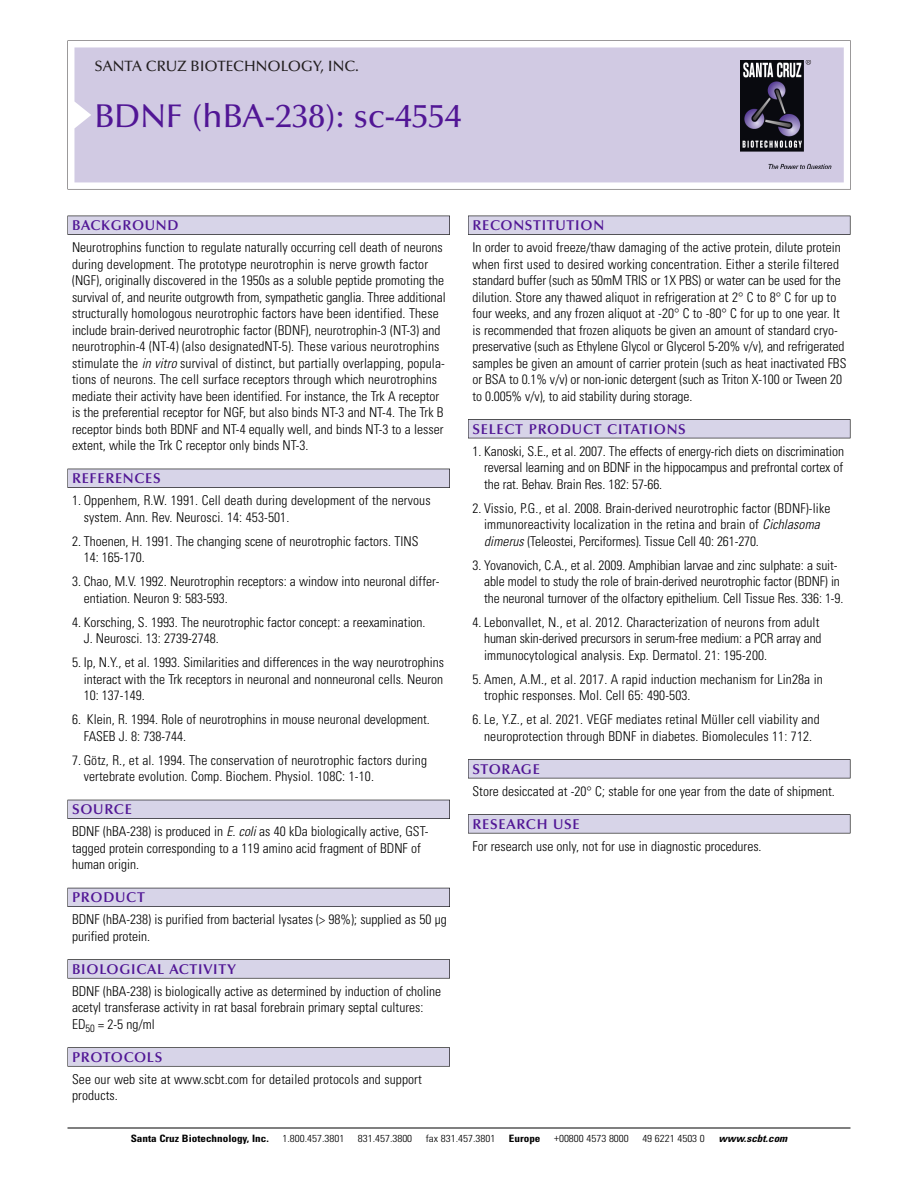
<style>
.page{position:relative;width:918px;height:1188px;background:#fff}
.page>*{position:absolute;margin:0;border:0;box-sizing:border-box;transform-origin:0 0}
.t1{font:500 33px "Optima";color:#511695}
.t2{font:500 15px "Optima";color:#231f20}
.t3{font:600 14.25px "Optima";letter-spacing:.05em;color:#511695}
.t4{font:300 condensed 13.5px/16.5px "Univers";color:#000}
.t5{font:300 condensed 10.2px "Univers";color:#000;scale:1.1 1}
.t6{font:700 condensed 10.2px "Univers";color:#000;scale:1.1 1}
.t7{font:italic 700 condensed 10.2px "Univers";color:#000;scale:1.1 1}
.s1{font-style:italic}
</style>
<div class="page">
<svg style="left:74px;top:41px;width:777px;height:148px"></svg>
<div style="left:74px;top:47px;width:770px;height:135px;background:#d1cae3"></div>
<img style="left:741px;top:60px;width:90px;height:108px">
<div style="left:68px;top:216px;width:382px;height:19px;background:#535256"></div>
<div style="left:68px;top:216px;width:381px;height:18px;background:#d7d4e8"></div>
<div style="left:68px;top:469px;width:382px;height:19px;background:#525156"></div>
<div style="left:68px;top:469px;width:381px;height:18px;background:#d7d4e8"></div>
<div style="left:68px;top:800px;width:382px;height:19px;background:#515057"></div>
<div style="left:68px;top:800px;width:381px;height:18px;background:#d7d4e8"></div>
<div style="left:68px;top:888px;width:382px;height:19px;background:#535259"></div>
<div style="left:68px;top:888px;width:381px;height:18px;background:#d7d4e8"></div>
<svg style="left:68px;top:959px;width:382px;height:20px"></svg>
<div style="left:68px;top:960px;width:381px;height:18px;background:#d7d4e8"></div>
<svg style="left:68px;top:1047px;width:382px;height:20px"></svg>
<div style="left:68px;top:1048px;width:381px;height:18px;background:#d7d4e8"></div>
<div style="left:468px;top:216px;width:382px;height:19px;background:#535256"></div>
<div style="left:468px;top:216px;width:382px;height:18px;background:#d7d4e8"></div>
<div style="left:468px;top:419px;width:382px;height:19px;background:#515155"></div>
<div style="left:468px;top:420px;width:382px;height:18px;background:#d7d4e8"></div>
<div style="left:468px;top:759px;width:382px;height:19px;background:#545357"></div>
<div style="left:468px;top:760px;width:382px;height:18px;background:#d7d4e8"></div>
<div style="left:468px;top:814px;width:382px;height:19px;background:#575659"></div>
<div style="left:468px;top:815px;width:382px;height:18px;background:#d7d4e8"></div>
<hr style="left:68px;top:1128px;width:782px;height:1px;background:#000">
<p class="t2" style="left:94px;top:60px;width:266px">SANTA CRUZ BIOTECHNOLOGY, INC.</p>
<p class="t1" style="left:94px;top:102px;width:369px">BDNF (hBA-238): sc-4554</p>
<p class="t3" style="left:72px;top:219px;width:108px">BACKGROUND</p>
<p class="t4" style="left:72px;top:240px;width:375px">Neurotrophins function to regulate naturally occurring cell death of neurons during development. The prototype neurotrophin is nerve growth factor (NGF), originally discovered in the 1950s as a soluble peptide promoting the survival of, and neurite outgrowth from, sympathetic ganglia. Three additional structurally homologous neurotrophic factors have been identified. These include brain-derived neurotrophic factor (BDNF), neurotrophin-3 (NT-3) and neurotrophin-4 (NT-4) (also designatedNT-5). These various neurotrophins stimulate the <span class="s1">in vitro</span> survival of distinct, but partially overlapping, popula&shy;tions of neurons. The cell surface receptors through which neurotrophins mediate their activity have been identified. For instance, the Trk A receptor is the preferential receptor for NGF, but also binds NT-3 and NT-4. The Trk B receptor binds both BDNF and NT-4 equally well, and binds NT-3 to a lesser extent, while the Trk C receptor only binds NT-3.</p>
<p class="t3" style="left:72px;top:472px;width:90px">REFERENCES</p>
<p class="t4" style="left:84px;top:493px;width:348px;text-indent:-12px">1. Oppenhem, R.W. 1991. Cell death during development of the nervous system. Ann. Rev. Neurosci. 14: 453-501.</p>
<p class="t4" style="left:84px;top:534px;width:336px;text-indent:-12px">2. Thoenen, H. 1991. The changing scene of neurotrophic factors. TINS<br>14: 165-170.</p>
<p class="t4" style="left:84px;top:574px;width:357px;text-indent:-12px">3. Chao, M.V. 1992. Neurotrophin receptors: a window into neuronal differ&shy;entiation. Neuron 9: 583-593.</p>
<p class="t4" style="left:84px;top:615px;width:343px;text-indent:-12px">4. Korsching, S. 1993. The neurotrophic factor concept: a reexamination.<br>J. Neurosci. 13: 2739-2748.</p>
<p class="t4" style="left:84px;top:655px;width:362px;text-align:justify;text-indent:-12px">5. Ip, N.Y., et al. 1993. Similarities and differences in the way neurotrophins interact with the Trk receptors in neuronal and nonneuronal cells. Neuron 10: 137-149.</p>
<p class="t4" style="left:84px;top:712px;width:348px;text-indent:-12px">6. Klein, R. 1994. Role of neurotrophins in mouse neuronal development.<br>FASEB J. 8: 738-744.</p>
<p class="t4" style="left:84px;top:753px;width:345px;text-indent:-12px">7. Götz, R., et al. 1994. The conservation of neurotrophic factors during vertebrate evolution. Comp. Biochem. Physiol. 108C: 1-10.</p>
<p class="t3" style="left:72px;top:803px;width:61px">SOURCE</p>
<p class="t4" style="left:72px;top:825px;width:358px">BDNF (hBA-238) is produced in <span class="s1">E.coli</span>as 40 kDa biologically active, GST&shy;tagged protein corresponding to a 119 amino acid fragment of BDNF of human origin.</p>
<p class="t3" style="left:72px;top:891px;width:74px">PRODUCT</p>
<p class="t4" style="left:72px;top:913px;width:376px">BDNF (hBA-238) is purified from bacterial lysates (&gt; 98%); supplied as 50 µg purified protein.</p>
<p class="t3" style="left:72px;top:963px;width:165px">BIOLOGICAL ACTIVITY</p>
<p class="t4" style="left:72px;top:984px;width:371px">BDNF (hBA-238) is biologically active as determined by induction of choline acetyl transferase activity in rat basal forebrain primary septal cultures:<br>ED<sub>50</sub> = 2-5 ng/ml</p>
<p class="t3" style="left:72px;top:1051px;width:92px">PROTOCOLS</p>
<p class="t4" style="left:72px;top:1072px;width:351px">See our web site at www.scbt.com for detailed protocols and support products.</p>
<p class="t3" style="left:473px;top:219px;width:133px">RECONSTITUTION</p>
<p class="t4" style="left:473px;top:240px;width:375px">In order to avoid freeze/thaw damaging of the active protein, dilute protein when first used to desired working concentration. Either a sterile filtered standard buffer (such as 50mM TRIS or 1X PBS) or water can be used for the dilution. Store any thawed aliquot in refrigeration at 2° C to 8° C for up to four weeks, and any frozen aliquot at -20° C to -80° C for up to one year. It is recommended that frozen aliquots be given an amount of standard cryo&shy;preservative (such as Ethylene Glycol or Glycerol 5-20% v/v), and refrigerated samples be given an amount of carrier protein (such as heat inactivated FBS or BSA to 0.1% v/v) or non-ionic detergent (such as Triton X-100 or Tween 20 to 0.005% v/v), to aid stability during storage.</p>
<p class="t3" style="left:473px;top:423px;width:215px">SELECT PRODUCT CITATIONS</p>
<p class="t4" style="left:484px;top:444px;width:361px;text-align:justify;text-indent:-12px">1. Kanoski, S.E., et al. 2007. The effects of energy-rich diets on discrimination reversal learning and on BDNF in the hippocampus and prefrontal cortex of the rat. Behav. Brain Res. 182: 57-66.</p>
<p class="t4" style="left:484px;top:501px;width:348px;text-indent:-12px">2. Vissio, P.G., et al. 2008. Brain-derived neurotrophic factor (BDNF)-like immunoreactivity localization in the retina and brain of <span class="s1">Cichlasoma dimerus</span> (Teleostei, Perciformes). Tissue Cell 40: 261-270.</p>
<p class="t4" style="left:484px;top:558px;width:361px;text-indent:-12px">3. Yovanovich, C.A., et al. 2009. Amphibian larvae and zinc sulphate: a suit&shy;able model to study the role of brain-derived neurotrophic factor (BDNF) in the neuronal turnover of the olfactory epithelium. Cell Tissue Res. 336: 1-9.</p>
<p class="t4" style="left:484px;top:615px;width:339px;text-indent:-12px">4. Lebonvallet, N., et al. 2012. Characterization of neurons from adult human skin-derived precursors in serum-free medium: a PCR array and immunocytological analysis. Exp. Dermatol. 21: 195-200.</p>
<p class="t4" style="left:484px;top:672px;width:340px;text-indent:-12px">5. Amen, A.M., et al. 2017. A rapid induction mechanism for Lin28a in trophic responses. Mol. Cell 65: 490-503.</p>
<p class="t4" style="left:473px;top:712px;width:349px;text-align:center">6. Le, Y.Z., et al. 2021. VEGF mediates retinal Müller cell viability and neuroprotection through BDNF in diabetes. Biomolecules 11: 712.</p>
<p class="t3" style="left:473px;top:763px;width:69px">STORAGE</p>
<p class="t4" style="left:473px;top:784px;width:364px">Store desiccated at -20° C; stable for one year from the date of shipment.</p>
<p class="t3" style="left:473px;top:818px;width:109px">RESEARCH USE</p>
<p class="t4" style="left:473px;top:839px;width:291px">For research use only, not for use in diagnostic procedures.</p>
<p class="t6" style="left:131px;top:1135px;width:127px">Santa Cruz Biotechnology, Inc.</p>
<p class="t5" style="left:282px;top:1135px;width:58px">1.800.457.3801</p>
<p class="t5" style="left:358px;top:1135px;width:51px">831.457.3800</p>
<p class="t5" style="left:426px;top:1135px;width:65px">fax 831.457.3801</p>
<p class="t6" style="left:509px;top:1135px;width:30px">Europe</p>
<p class="t5" style="left:554px;top:1135px;width:69px">+00800 4573 8000</p>
<p class="t5" style="left:642px;top:1135px;width:58px">49 6221 4503 0</p>
<p class="t7" style="left:719px;top:1135px;width:66px">www.scbt.com</p>
</div>
